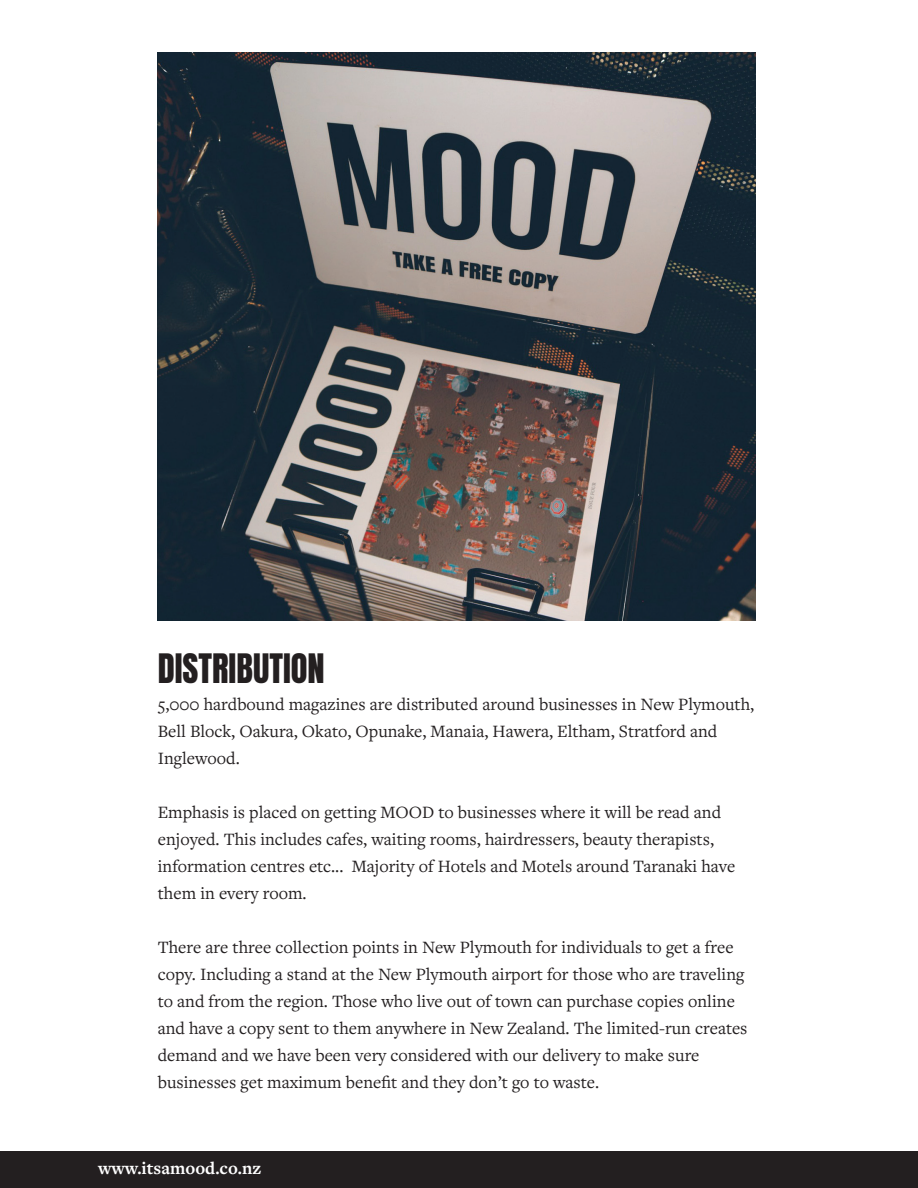
<style>
.page{position:relative;width:918px;height:1188px;background:#fff}
.page>*{position:absolute;margin:0;border:0;box-sizing:border-box;transform-origin:0 0}
.t1{font:34.5px "Anton";color:#231f20}
.t2{font:18px/27px "Freight Text Pro";color:#231f20}
.t3{font:700 18px "Freight Text Pro";color:#fff}
</style>
<div class="page">
<img style="left:158px;top:53px;width:598px;height:568px">
<div style="left:0;top:1151px;width:918px;height:37px;background:#231f20"></div>
<h1 class="t1" style="left:158px;top:651px;width:169px">DISTRIBUTION</h1>
<p class="t2" style="left:158px;top:691px;width:598px">5,000 hardbound magazines are distributed around businesses in New Plymouth,<br>Bell Block, Oakura, Okato, Opunake, Manaia, Hawera, Eltham, Stratford and<br>Inglewood.</p>
<p class="t2" style="left:158px;top:799px;width:579px">Emphasis is placed on getting MOOD to businesses where it will be read and enjoyed. This includes cafes, waiting rooms, hairdressers, beauty therapists, information centres etc... Majority of Hotels and Motels around Taranaki have them in every room.</p>
<p class="t2" style="left:158px;top:934px;width:591px">There are three collection points in New Plymouth for individuals to get a free copy. Including a stand at the New Plymouth airport for those who are traveling to and from the region. Those who live out of town can purchase copies online and have a copy sent to them anywhere in New Zealand. The limited-run creates demand and we have been very considered with our delivery to make sure businesses get maximum benefit and they don’t go to waste.</p>
<p class="t3" style="left:98px;top:1156px;width:165px">www.itsamood.co.nz</p>
</div>
